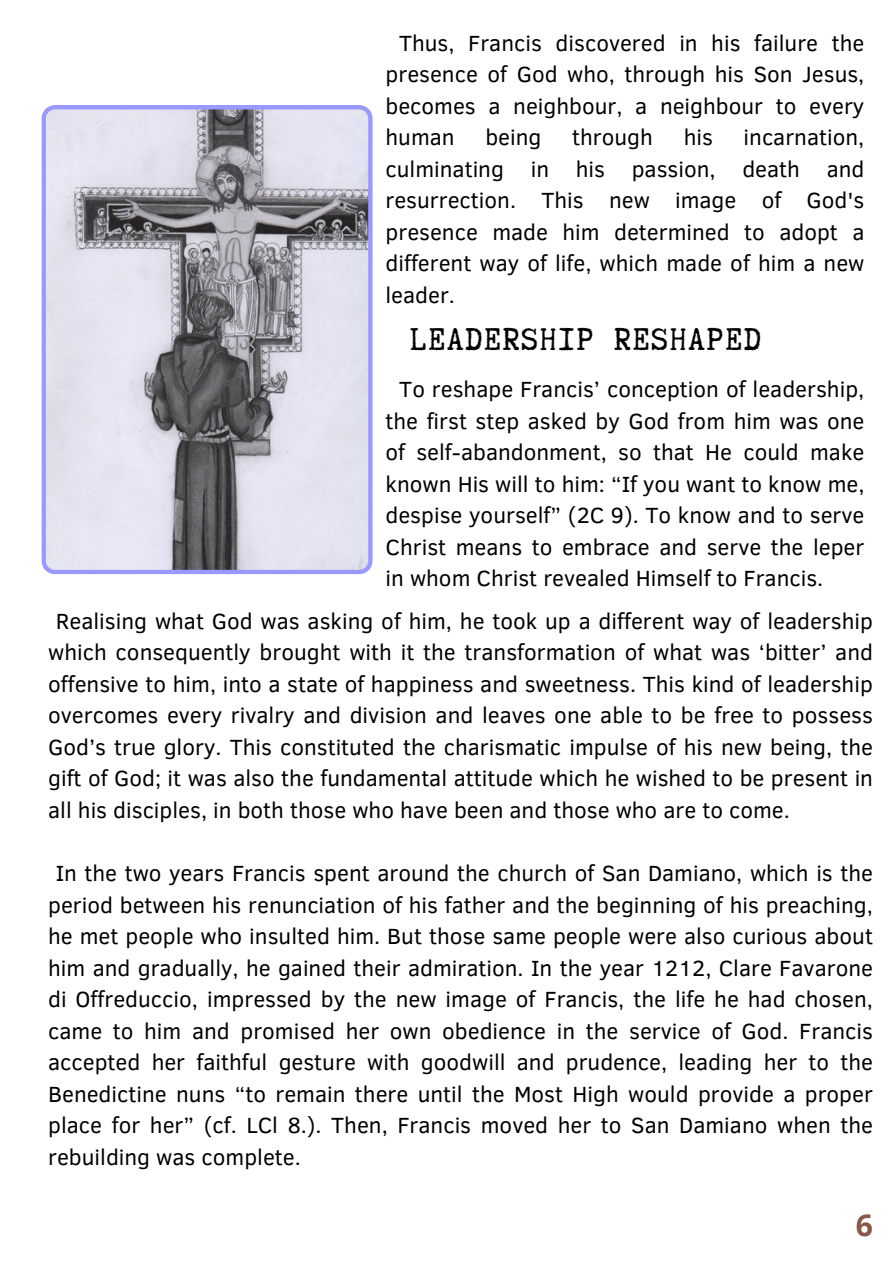
<style>
.page{position:relative;width:894px;height:1264px;background:#fff}
.page>*{position:absolute;margin:0;border:0;box-sizing:border-box;transform-origin:0 0}
.t1{font:37.5px "Truetypewriter Polygl OTT";letter-spacing:.05em;color:#000}
.t2{font:700 30px "Open Sans";color:#875848}
.t3{font:22.5px/31.5px "Clear Sans";color:#000;text-align:justify}
</style>
<div class="page">
<svg style="left:41px;top:105px;width:331px;height:469px;background:#b9b8c6"></svg>
<p class="t3" style="left:385px;top:26px;width:480px;text-indent:14px">Thus, Francis discovered in his failure the presence of God who, through his Son Jesus, becomes a neighbour, a neighbour to every human</p>
<p class="t3" style="left:485px;top:120px;width:58px">being</p>
<p class="t3" style="left:572px;top:120px;width:82px">through</p>
<p class="t3" style="left:683px;top:120px;width:31px">his</p>
<p class="t3" style="left:385px;top:120px;width:480px;text-indent:358px">incarnation, culminating in his passion, death and resurrection. This new image of God's presence made him determined to adopt a different way of life, which made of him a new leader.</p>
<p class="t1" style="left:410px;top:319px;width:352px">LEADERSHIP RESHAPED</p>
<p class="t3" style="left:385px;top:372px;width:480px;text-indent:14px">To reshape Francis’ conception of leadership, the first step asked by God from him was one of self-abandonment, so that He could make known His will to him: “If you want to know me, despise yourself” (2C 9). To know and to serve Christ means to embrace and serve the leper in whom Christ revealed Himself to Francis.</p>
<p class="t3" style="left:48px;top:604px;width:826px;text-indent:8px">Realising what God was asking of him, he took up a different way of leadership which consequently brought with it the transformation of what was ‘bitter’ and offensive to him, into a state of happiness and sweetness. This kind of leadership overcomes every rivalry and division and leaves one able to be free to possess God’s true glory. This constituted the charismatic impulse of his new being, the gift of God; it was also the fundamental attitude which he wished to be present in all his disciples, in both those who have been and those who are to come.</p>
<p class="t3" style="left:48px;top:856px;width:826px;text-indent:8px">In the two years Francis spent around the church of San Damiano, which is the period between his renunciation of his father and the beginning of his preaching, he met people who insulted him. But those same people were also curious about him and gradually, he gained their admiration. In the year 1212, Clare Favarone di Offreduccio, impressed by the new image of Francis, the life he had chosen, came to him and promised her own obedience in the service of God. Francis accepted her faithful gesture with goodwill and prudence, leading her to the Benedictine nuns “to remain there until the Most High would provide a proper place for her” (cf. LCl 8.). Then, Francis moved her to San Damiano when the rebuilding was complete.</p>
<h1 class="t2" style="left:855px;top:1204px;width:19px">6</h1>
</div>
